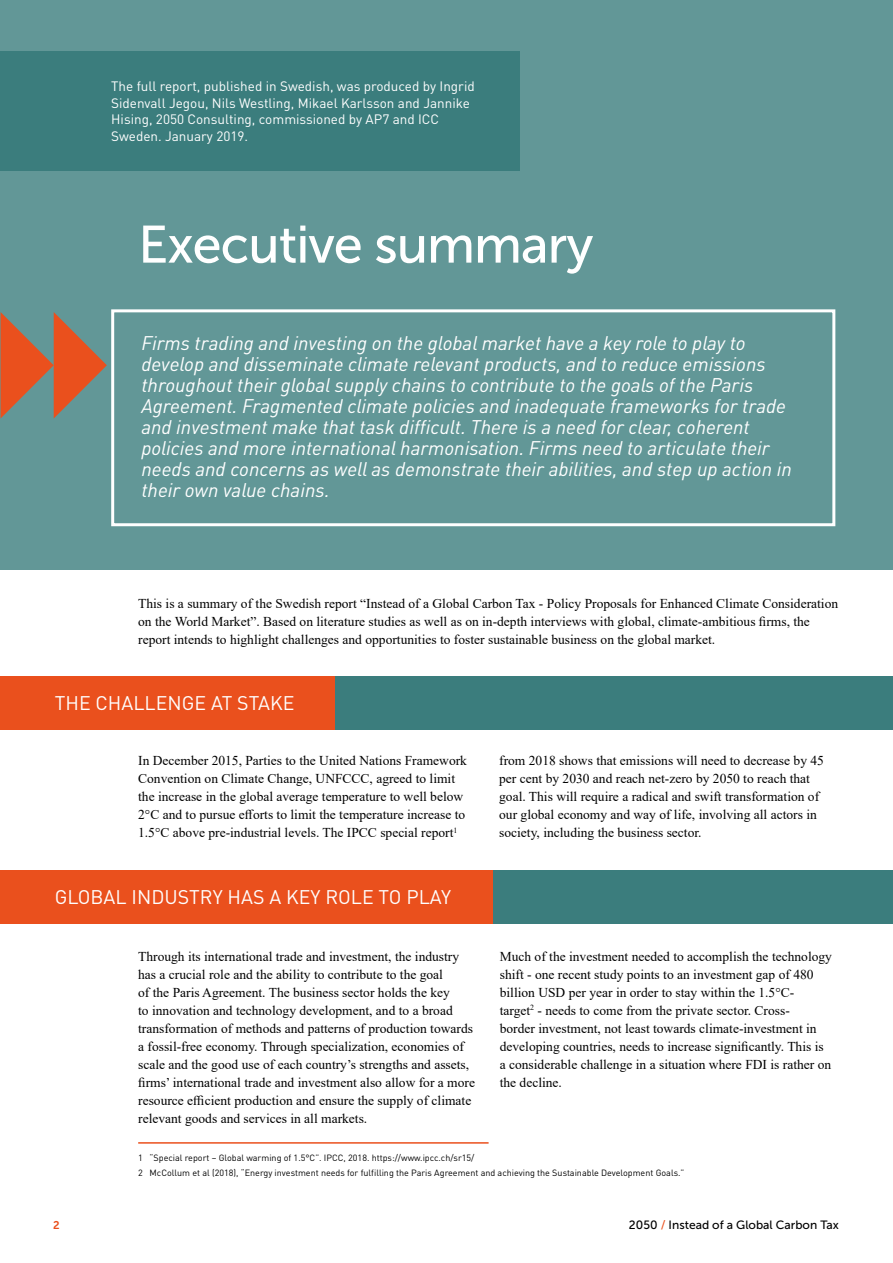
<style>
.page{position:relative;width:893px;height:1263px;background:#fff}
.page>*{position:absolute;margin:0;border:0;box-sizing:border-box;transform-origin:0 0}
.t1{font:52.5px "Museo Sans 500";letter-spacing:-.02em;color:#fff}
.t2{font:italic 19.5px/21px "DINOT";color:#fff}
.t3{font:19.5px "DIN";color:#fff}
.t4{font:13.5px/18px "Times New Roman";color:#000}
.t5{font:13.5px/16.5px "DIN";color:#fff}
.t6{font:12px "Museo Sans 500";color:#000}
.t7{font:11.25px "Museo Sans 700";color:#ea501d}
.t8{font:9px/14.7px "DIN";color:#000}
.s1{color:#ea501d}
</style>
<div class="page">
<div style="left:0;top:0;width:893px;height:570px;background:#629797"></div>
<div style="left:111px;top:309px;width:724px;height:217px;border:3px solid #fff"></div>
<svg style="left:1px;top:312px;width:106px;height:106px"></svg>
<div style="left:1px;top:51px;width:519px;height:120px;background:#3b7d7d"></div>
<div style="left:0;top:676px;width:336px;height:53px;background:#ea501d"></div>
<div style="left:336px;top:676px;width:557px;height:53px;background:#3b7d7d"></div>
<div style="left:0;top:870px;width:493px;height:53px;background:#ea501d"></div>
<div style="left:493px;top:870px;width:400px;height:53px;background:#3b7d7d"></div>
<hr style="left:138px;top:1142px;width:351px;height:2px;background:#ea501d">
<p class="t5" style="left:111px;top:78px;width:365px">The full report, published in Swedish, was produced by Ingrid Sidenvall Jegou, Nils Westling, Mikael Karlsson and Jannike Hising, 2050 Consulting, commissioned by AP7 and ICC Sweden. January 2019.</p>
<h1 class="t1" style="left:138px;top:216px;width:457px">Executive summary</h1>
<p class="t2" style="left:141px;top:332px;width:652px">Firms trading and investing on the global market have a key role to play to develop and disseminate climate relevant products, and to reduce emissions throughout their global supply chains to contribute to the goals of the Paris Agreement. Fragmented climate policies and inadequate frameworks for trade and investment make that task difficult. There is a need for clear, coherent policies and more international harmonisation. Firms need to articulate their needs and concerns as well as demonstrate their abilities, and step up action in their own value chains.</p>
<p class="t4" style="left:138px;top:594px;width:701px">This is a summary of the Swedish report “Instead of a Global Carbon Tax - Policy Proposals for Enhanced Climate Consideration on the World Market”. Based on literature studies as well as on in-depth interviews with global, climate-ambitious firms, the report intends to highlight challenges and opportunities to foster sustainable business on the global market.</p>
<h2 class="t3" style="left:55px;top:691px;width:241px">THE CHALLENGE AT STAKE</h2>
<p class="t4" style="left:138px;top:751px;width:330px">In December 2015, Parties to the United Nations Framework Convention on Climate Change, UNFCCC, agreed to limit the increase in the global average temperature to well below 2°C and to pursue efforts to limit the temperature increase to 1.5°C above pre-industrial levels. The IPCC special report<sup>1</sup></p>
<p class="t4" style="left:499px;top:751px;width:326px">from 2018 shows that emissions will need to decrease by 45 per cent by 2030 and reach net-zero by 2050 to reach that goal. This will require a radical and swift transformation of our global economy and way of life, involving all actors in society, including the business sector.</p>
<h2 class="t3" style="left:55px;top:884px;width:398px">GLOBAL INDUSTRY HAS A KEY ROLE TO PLAY</h2>
<p class="t4" style="left:138px;top:947px;width:338px">Through its international trade and investment, the industry has a crucial role and the ability to contribute to the goal<br>of the Paris Agreement. The business sector holds the key<br>to innovation and technology development, and to a broad transformation of methods and patterns of production towards a fossil-free economy. Through specialization, economies of scale and the good use of each country’s strengths and assets, firms’ international trade and investment also allow for a more resource efficient production and ensure the supply of climate relevant goods and services in all markets.</p>
<p class="t4" style="left:500px;top:947px;width:334px">Much of the investment needed to accomplish the technology shift - one recent study points to an investment gap of 480 billion USD per year in order to stay within the 1.5°C&shy;target<sup>2</sup> - needs to come from the private sector. Cross-<br>border investment, not least towards climate-investment in developing countries, needs to increase significantly. This is a considerable challenge in a situation where FDI is rather on the decline.</p>
<p class="t8" style="left:138px;top:1150px;width:548px">1 “Special report – Global warming of 1.5°C”. IPCC, 2018. https://www.ipcc.ch/sr15/<br>2 McCollum et al (2018), “Energy investment needs for fulfilling the Paris Agreement and achieving the Sustainable Development Goals.”</p>
<p class="t7" style="left:53px;top:1219px;width:8px">2</p>
<p class="t6" style="left:629px;top:1219px;width:211px">2050 <span class="s1">/</span> Instead of a Global Carbon Tax</p>
</div>
